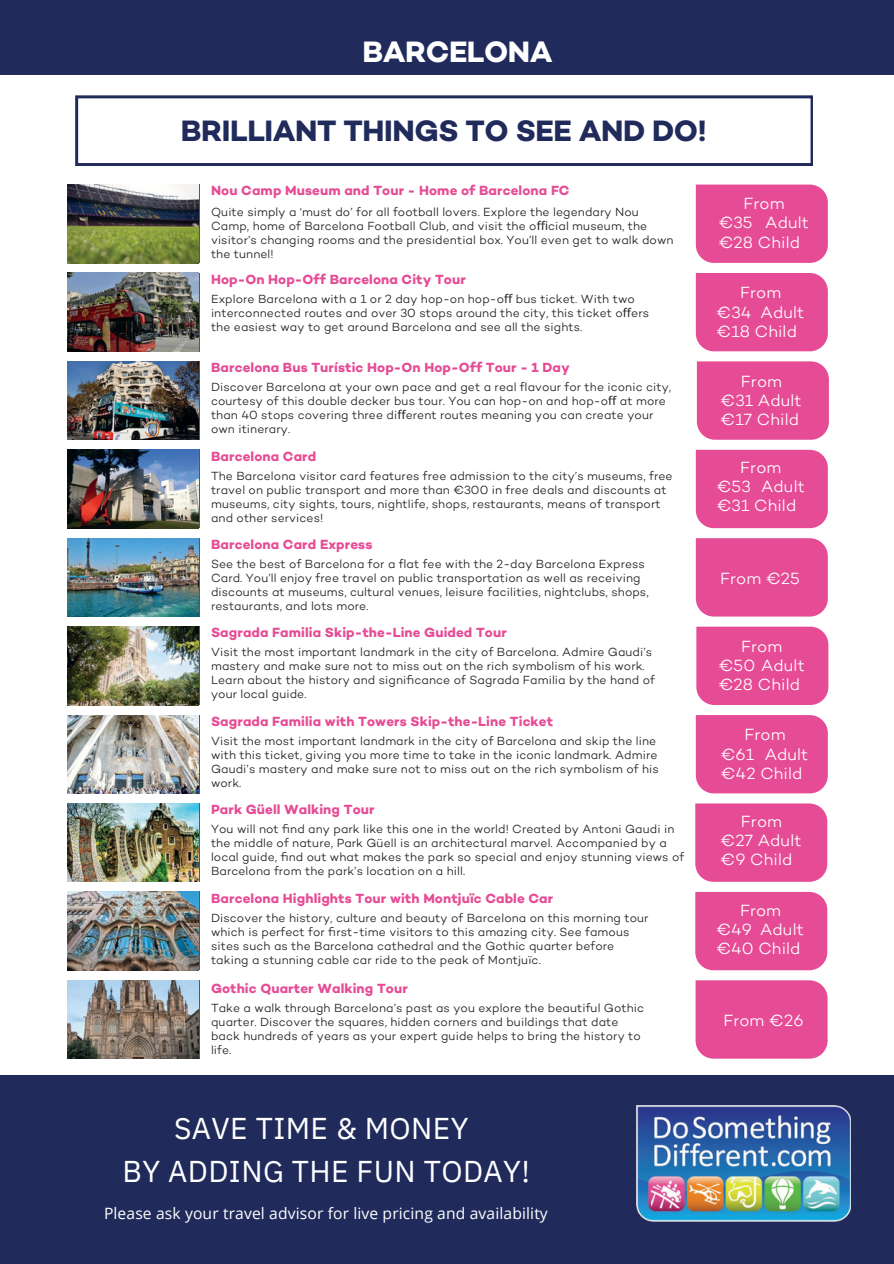
<style>
.page{position:relative;width:894px;height:1264px;background:#fff}
.page>*{position:absolute;margin:0;border:0;box-sizing:border-box;transform-origin:0 0}
.t1{font:30px/42.8px "IBM Plex Sans";letter-spacing:.015em;color:#fff;text-align:center}
.t2{font:700 30px "Campton";letter-spacing:-.015em;color:#202b5b}
.t3{font:700 30px "Campton";letter-spacing:-.015em;color:#fff}
.t4{font:300 16.5px/19.2px "Campton";letter-spacing:.01em;color:#fff;text-align:center}
.t5{font:15.6px "Open Sans";letter-spacing:.01em;color:#fff}
.t6{font:700 13.5px "Campton";letter-spacing:.01em;color:#e64b95}
.t7{font:300 12px/14px "Campton";letter-spacing:.01em;color:#231f20}
.s1{font-family:"Noto Sans";font-weight:400}
</style>
<div class="page">
<div style="left:0;top:0;width:893px;height:74px;background:#202b5b"></div>
<div style="left:0;top:1075px;width:893px;height:188px;background:#202b5b"></div>
<svg style="left:75px;top:95px;width:737px;height:71px"></svg>
<img style="left:636px;top:1105px;width:214px;height:116px">
<div style="left:695px;top:184px;width:132px;height:79px;background:#e64b95"></div>
<div style="left:695px;top:273px;width:132px;height:78px;background:#e64b95"></div>
<div style="left:696px;top:361px;width:132px;height:79px;background:#e64b95"></div>
<div style="left:695px;top:450px;width:132px;height:78px;background:#e64b95"></div>
<div style="left:695px;top:538px;width:132px;height:78px;background:#e64b95"></div>
<div style="left:696px;top:626px;width:132px;height:79px;background:#e64b95"></div>
<div style="left:695px;top:715px;width:132px;height:78px;background:#e64b95"></div>
<div style="left:695px;top:803px;width:132px;height:78px;background:#e64b95"></div>
<div style="left:695px;top:891px;width:132px;height:79px;background:#e64b95"></div>
<div style="left:695px;top:980px;width:132px;height:78px;background:#e64b95"></div>
<img style="left:67px;top:980px;width:132px;height:78px">
<img style="left:67px;top:891px;width:132px;height:79px">
<img style="left:67px;top:803px;width:132px;height:79px">
<img style="left:67px;top:715px;width:132px;height:79px">
<img style="left:67px;top:626px;width:132px;height:79px">
<img style="left:67px;top:538px;width:132px;height:78px">
<img style="left:67px;top:450px;width:132px;height:78px">
<img style="left:67px;top:361px;width:132px;height:79px">
<img style="left:67px;top:273px;width:132px;height:78px">
<img style="left:67px;top:184px;width:132px;height:79px">
<h1 class="t3" style="left:362px;top:33px;width:191px">BARCELONA</h1>
<h1 class="t2" style="left:181px;top:113px;width:527px">BRILLIANT THINGS TO SEE AND DO!</h1>
<p class="t6" style="left:211px;top:182px;width:360px">Nou Camp Museum and Tour - Home of Barcelona FC</p>
<p class="t7" style="left:211px;top:204px;width:464px">Quite simply a ‘must do’ for all football lovers. Explore the legendary Nou Camp, home of Barcelona Football Club, and visit the o<span class="s1">ffi</span>cial museum, the visitor’s changing rooms and the presidential box. You’ll even get to walk down the tunnel!</p>
<p class="t6" style="left:211px;top:271px;width:256px">Hop-On Hop-Off Barcelona City Tour</p>
<p class="t7" style="left:211px;top:291px;width:439px">Explore Barcelona with a 1 or 2 day hop-on hop-o<span class="s1">ff</span> bus ticket. With two interconnected routes and over 30 stops around the city, this ticket o<span class="s1">ff</span>ers the easiest way to get around Barcelona and see all the sights.</p>
<p class="t6" style="left:211px;top:359px;width:360px">Barcelona Bus Turístic Hop-On Hop-Off Tour - 1 Day</p>
<p class="t7" style="left:211px;top:380px;width:461px">Discover Barcelona at your own pace and get a real flavour for the iconic city, courtesy of this double decker bus tour. You can hop-on and hop-o<span class="s1">ff</span> at more than 40 stops covering three di<span class="s1">ff</span>erent routes meaning you can create your own itinerary.</p>
<p class="t6" style="left:211px;top:448px;width:107px">Barcelona Card</p>
<p class="t7" style="left:211px;top:468px;width:463px">The Barcelona visitor card features free admission to the city’s museums, free travel on public transport and more than €300 in free deals and discounts at museums, city sights, tours, nightlife, shops, restaurants, means of transport and other services!</p>
<p class="t6" style="left:211px;top:536px;width:163px">Barcelona Card Express</p>
<p class="t7" style="left:211px;top:556px;width:439px">See the best of Barcelona for a flat fee with the 2-day Barcelona Express Card. You’ll enjoy free travel on public transportation as well as receiving discounts at museums, cultural venues, leisure facilities, nightclubs, shops, restaurants, and lots more.</p>
<p class="t6" style="left:211px;top:624px;width:297px">Sagrada Familia Skip-the-Line Guided Tour</p>
<p class="t7" style="left:211px;top:645px;width:445px">Visit the most important landmark in the city of Barcelona. Admire Gaudi’s mastery and make sure not to miss out on the rich symbolism of his work.<br>Learn about the history and significance of Sagrada Familia by the hand of your local guide.</p>
<p class="t6" style="left:211px;top:713px;width:343px">Sagrada Familia with Towers Skip-the-Line Ticket</p>
<p class="t7" style="left:211px;top:733px;width:449px">Visit the most important landmark in the city of Barcelona and skip the line with this ticket, giving you more time to take in the iconic landmark. Admire Gaudi’s mastery and make sure not to miss out on the rich symbolism of his work.</p>
<p class="t6" style="left:211px;top:801px;width:165px">Park Güell Walking Tour</p>
<p class="t7" style="left:211px;top:822px;width:474px">You will not find any park like this one in the world! Created by Antoni Gaudi in the middle of nature, Park Güell is an architectural marvel. Accompanied by a local guide, find out what makes the park so special and enjoy stunning views of Barcelona from the park’s location on a hill.</p>
<p class="t6" style="left:211px;top:889px;width:344px">Barcelona Highlights Tour with Montjuïc Cable Car</p>
<p class="t7" style="left:211px;top:910px;width:439px">Discover the history, culture and beauty of Barcelona on this morning tour which is perfect for first-time visitors to this amazing city. See famous sites such as the Barcelona cathedral and the Gothic quarter before taking a stunning cable car ride to the peak of Montjuïc.</p>
<p class="t6" style="left:211px;top:980px;width:198px">Gothic Quarter Walking Tour</p>
<p class="t7" style="left:211px;top:1000px;width:434px">Take a walk through Barcelona’s past as you explore the beautiful Gothic quarter. Discover the squares, hidden corners and buildings that date back hundreds of years as your expert guide helps to bring the history to life.</p>
<h2 class="t4" style="left:718px;top:194px;width:92px">From<br>€35 Adult €28 Child</h2>
<h2 class="t4" style="left:716px;top:283px;width:89px">From<br>€34 Adult €18 Child</h2>
<h2 class="t4" style="left:720px;top:371px;width:82px">From<br>€31 Adult €17 Child</h2>
<h2 class="t4" style="left:716px;top:457px;width:89px">From<br>€53 Adult €31 Child</h2>
<h2 class="t4" style="left:720px;top:568px;width:81px">From €25</h2>
<h2 class="t4" style="left:718px;top:636px;width:87px">From<br>€50 Adult €28 Child</h2>
<h2 class="t4" style="left:720px;top:725px;width:89px">From<br>€61 Adult €42 Child</h2>
<h2 class="t4" style="left:720px;top:811px;width:82px">From<br>€27 Adult €9 Child</h2>
<h2 class="t4" style="left:716px;top:900px;width:89px">From<br>€49 Adult €40 Child</h2>
<h2 class="t4" style="left:723px;top:1010px;width:82px">From €26</h2>
<h1 class="t1" style="left:122px;top:1106px;width:409px">SAVE TIME &amp; MONEY<br>BY ADDING THE FUN TODAY!</h1>
<h3 class="t5" style="left:104px;top:1202px;width:445px">Please ask your travel advisor for live pricing and availability</h3>
</div>
